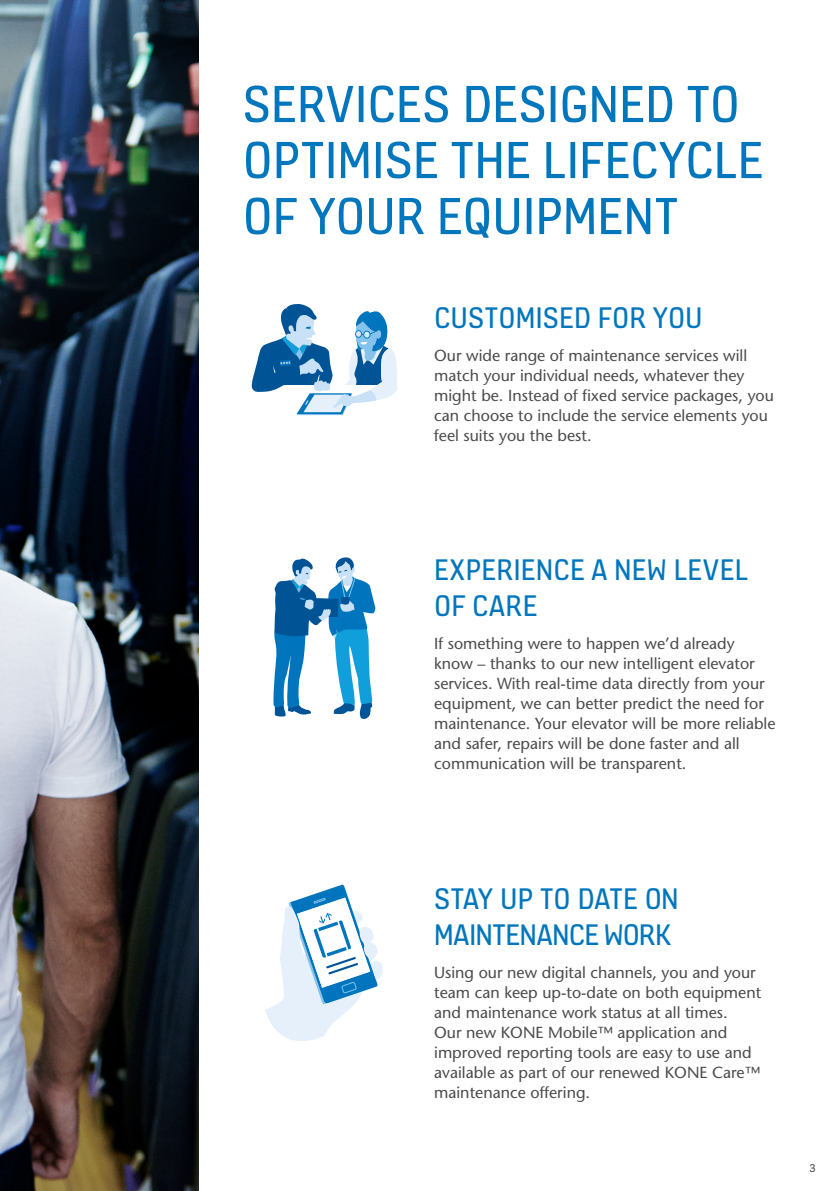
<style>
.page{position:relative;width:840px;height:1191px;background:#fff}
.page>*{position:absolute;margin:0;border:0;box-sizing:border-box;transform-origin:0 0}
.t1{font:56px/56px "KONE Information v 13";color:#0076bd}
.t2{font:32px/36px "KONE Information v 13";letter-spacing:.005em;color:#0076bd}
.t3{font:32px/36px "KONE Information v 13";letter-spacing:-.015em;color:#0076bd}
.t4{font:16px/20px "Stone Sans";color:#4b4b4d}
.t5{font:12px "KONE Information v 13";color:#4b4b4d}
</style>
<div class="page">
<img style="left:0;top:0;width:198px;height:1191px">
<svg style="left:251px;top:304px;width:147px;height:111px"></svg>
<svg style="left:273px;top:557px;width:102px;height:162px"></svg>
<svg style="left:265px;top:884px;width:118px;height:157px"></svg>
<h1 class="t1" style="left:242px;top:73px;width:521px">SERVICES DESIGNED TO<br>OPTIMISE THE LIFECYCLE<br>OF YOUR EQUIPMENT</h1>
<h2 class="t2" style="left:434px;top:298px;width:270px">CUSTOMISED FOR YOU</h2>
<p class="t4" style="left:434px;top:345px;width:341px">Our wide range of maintenance services will match your individual needs, whatever they might be. Instead of fixed service packages, you can choose to include the service elements you feel suits you the best.</p>
<h2 class="t2" style="left:434px;top:550px;width:315px">EXPERIENCE A NEW LEVEL<br>OF CARE</h2>
<p class="t4" style="left:434px;top:633px;width:343px">If something were to happen we’d already know – thanks to our new intelligent elevator services. With real-time data directly from your equipment, we can better predict the need for maintenance. Your elevator will be more reliable and safer, repairs will be done faster and all communication will be transparent.</p>
<h2 class="t3" style="left:434px;top:879px;width:246px">STAY UP TO DATE ON<br>MAINTENANCE WORK</h2>
<p class="t4" style="left:434px;top:962px;width:328px">Using our new digital channels, you and your team can keep up-to-date on both equipment and maintenance work status at all times.<br>Our new KONE Mobile™ application and improved reporting tools are easy to use and available as part of our renewed KONE Care™ maintenance offering.</p>
<p class="t5" style="left:808px;top:1160px;width:8px">3</p>
</div>
